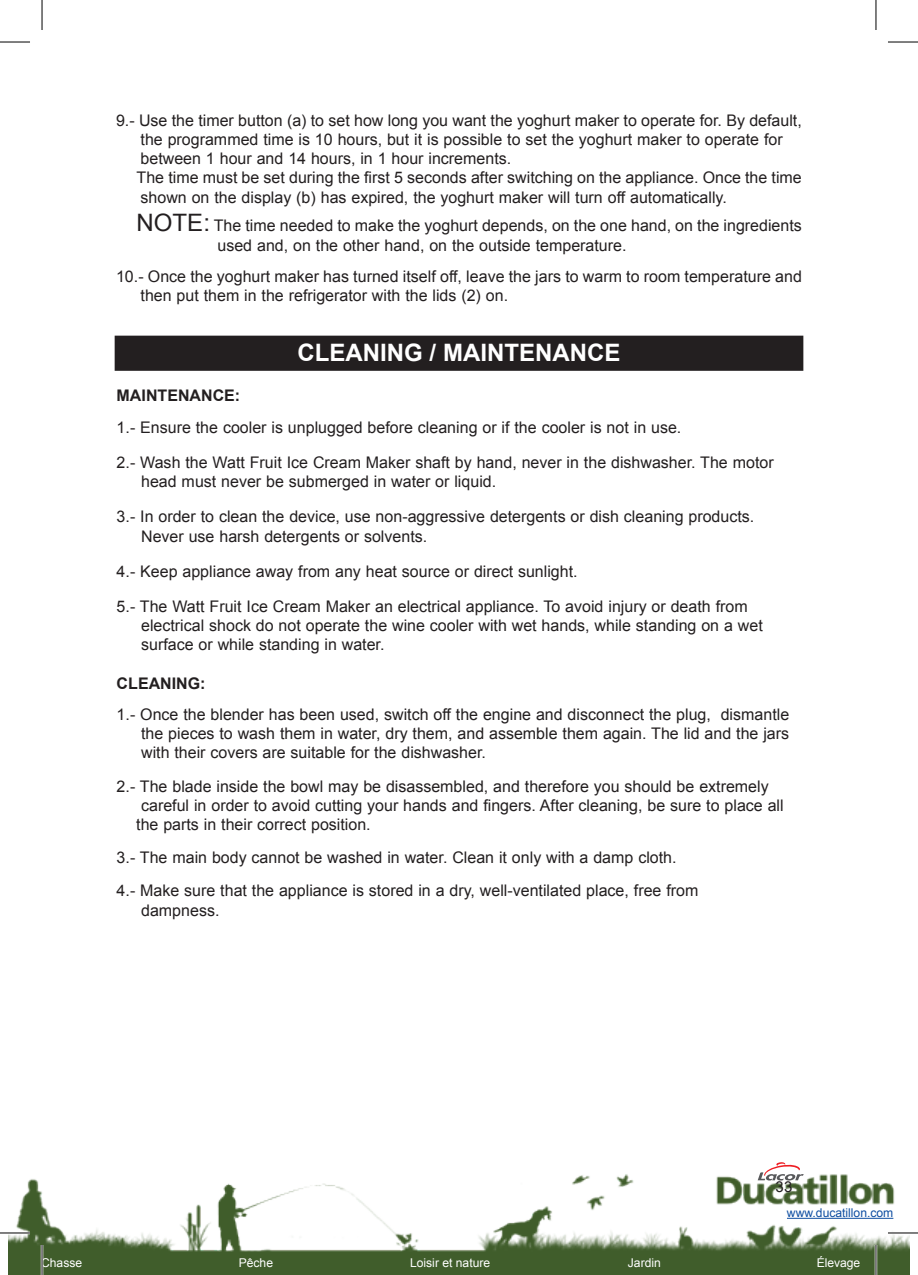
<style>
.page{position:relative;width:918px;height:1275px;background:#fff}
.page>*{position:absolute;margin:0;border:0;box-sizing:border-box;transform-origin:0 0}
.t1{font:700 24px "Arial";color:#fff}
.t2{font:16px/19.2px "Arial";color:#231f20}
.t3{font:700 16px "Arial";color:#231f20}
.t4{font:15px "Arial";color:#231f20}
.t5{font:12.2px "Arial";color:#fff}
.t6{font:12.2px "Arial";color:#0d4da1}
.s1{font-size:24px}
</style>
<div class="page">
<img style="left:8px;top:1174px;width:901px;height:101px">
<hr style="left:786px;top:1217px;width:107px;height:1px;background:#0d4da1">
<svg style="left:757px;top:1162px;width:46px;height:18px"></svg>
<div style="left:116px;top:337px;width:686px;height:33px;background:#231f20"></div>
<div style="left:115px;top:336px;width:688px;height:35px;border:2px solid #231f20"></div>
<hr style="left:0;top:1231px;width:30px;height:3px;background:#fff">
<hr style="left:887px;top:1231px;width:30px;height:3px;background:#fff">
<hr style="left:41px;top:1245px;width:2px;height:30px;background:#fff">
<hr style="left:874px;top:1245px;width:3px;height:30px;background:#fff">
<hr style="left:0;top:42px;width:30px;height:1px;background:#000">
<hr style="left:887px;top:42px;width:30px;height:1px;background:#000">
<hr style="left:0;top:1232px;width:30px;height:1px;background:#000">
<hr style="left:887px;top:1232px;width:30px;height:1px;background:#000">
<hr style="left:42px;top:0;width:1px;height:30px;background:#000">
<hr style="left:42px;top:1245px;width:1px;height:30px;background:#000">
<hr style="left:875px;top:0;width:1px;height:30px;background:#000">
<hr style="left:875px;top:1245px;width:1px;height:30px;background:#000">
<p class="t2" style="left:137px;top:111px;width:666px;text-indent:-21px">9.- Use the timer button (a) to set how long you want the yoghurt maker to operate for. By default, the programmed time is 10 hours, but it is possible to set the yoghurt maker to operate for between 1 hour and 14 hours, in 1 hour increments.<br>The time must be set during the first 5 seconds after switching on the appliance. Once the time shown on the display (b) has expired, the yoghurt maker will turn off automatically.</p>
<p class="t2" style="left:217px;top:216px;width:585px;text-indent:-81px"><span class="s1">NOTE:</span> The time needed to make the yoghurt depends, on the one hand, on the ingredients used and, on the other hand, on the outside temperature.</p>
<p class="t2" style="left:140px;top:267px;width:662px;text-indent:-24px">10.- Once the yoghurt maker has turned itself off, leave the jars to warm to room temperature and then put them in the refrigerator with the lids (2) on.</p>
<h1 class="t1" style="left:297px;top:337px;width:324px">CLEANING / MAINTENANCE</h1>
<p class="t3" style="left:117px;top:385px;width:125px">MAINTENANCE:</p>
<p class="t2" style="left:117px;top:417px;width:566px">1.- Ensure the cooler is unplugged before cleaning or if the cooler is not in use.</p>
<p class="t2" style="left:141px;top:453px;width:634px;text-indent:-24px">2.- Wash the Watt Fruit Ice Cream Maker shaft by hand, never in the dishwasher. The motor head must never be submerged in water or liquid.</p>
<p class="t2" style="left:141px;top:507px;width:614px;text-indent:-24px">3.- In order to clean the device, use non-aggressive detergents or dish cleaning products.<br>Never use harsh detergents or solvents.</p>
<p class="t2" style="left:117px;top:561px;width:462px">4.- Keep appliance away from any heat source or direct sunlight.</p>
<p class="t2" style="left:141px;top:597px;width:623px;text-indent:-24px">5.- The Watt Fruit Ice Cream Maker an electrical appliance. To avoid injury or death from electrical shock do not operate the wine cooler with wet hands, while standing on a wet surface or while standing in water.</p>
<p class="t3" style="left:117px;top:672px;width:90px">CLEANING:</p>
<p class="t2" style="left:141px;top:705px;width:649px;text-align:justify;text-indent:-24px">1.- Once the blender has been used, switch off the engine and disconnect the plug, dismantle the pieces to wash them in water, dry them, and assemble them again. The lid and the jars with their covers are suitable for the dishwasher.</p>
<p class="t2" style="left:117px;top:776px;width:653px">2.- The blade inside the bowl may be disassembled, and therefore you should be extremely</p>
<p class="t2" style="left:141px;top:795px;width:644px">careful in order to avoid cutting your hands and fingers. After cleaning, be sure to place all</p>
<p class="t2" style="left:136px;top:815px;width:236px">the parts in their correct position.</p>
<p class="t2" style="left:117px;top:841px;width:583px;line-height:33.2px">3.- The main body cannot be washed in water. Clean it only with a damp cloth.<br>4.- Make sure that the appliance is stored in a dry, well-ventilated place, free from</p>
<p class="t2" style="left:141px;top:900px;width:80px">dampness.</p>
<p class="t4" style="left:775px;top:1177px;width:18px">33</p>
<p class="t6" style="left:786px;top:1205px;width:108px">www.ducatillon.com</p>
<p class="t5" style="left:41px;top:1255px;width:43px">Chasse</p>
<p class="t5" style="left:239px;top:1255px;width:36px">Pêche</p>
<p class="t5" style="left:410px;top:1255px;width:82px">Loisir et nature</p>
<p class="t5" style="left:627px;top:1255px;width:34px">Jardin</p>
<p class="t5" style="left:816px;top:1255px;width:45px">Élevage</p>
</div>
